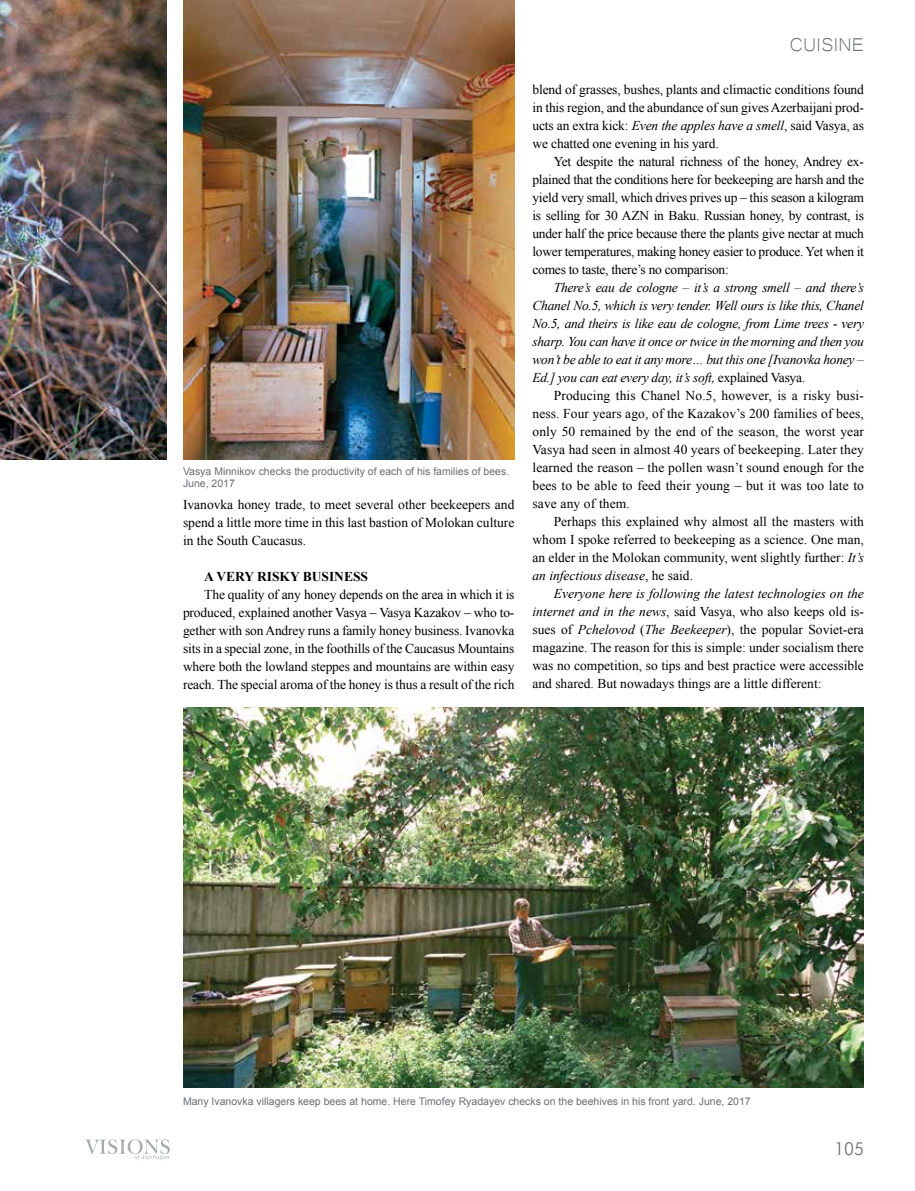
<style>
.page{position:relative;width:915px;height:1191px;background:#fff}
.page>*{position:absolute;margin:0;border:0;box-sizing:border-box;transform-origin:0 0}
.t1{font:24px "Microsoft Yi Baiti";color:#6d6e71}
.t2{font:18px "Futuris CTT";color:#6d6e71}
.t3{font:13.5px/18px "Times New Roman";color:#000;text-align:justify}
.t4{font:italic 13.5px/18px "Times New Roman";letter-spacing:-.02em;color:#000;text-align:justify}
.t5{font:700 13.5px "Times New Roman";color:#000}
.t6{font:10.5px/12.6px "Arial";color:#6d6e71}
.s1{font-style:italic}
.s2{font-style:normal}
</style>
<div class="page">
<svg style="left:85px;top:1139px;width:85px;height:21px"></svg>
<img style="left:0;top:0;width:166px;height:459px">
<img style="left:183px;top:0;width:331px;height:459px">
<img style="left:183px;top:707px;width:680px;height:380px">
<p class="t6" style="left:183px;top:464px;width:328px">Vasya Minnikov checks the productivity of each of his families of bees.<br>June, 2017</p>
<p class="t3" style="left:183px;top:495px;width:333px">Ivanovka honey trade, to meet several other beekeepers and spend a little more time in this last bastion of Molokan culture in the South Caucasus.</p>
<p class="t5" style="left:204px;top:567px;width:165px">A VERY RISKY BUSINESS</p>
<p class="t3" style="left:183px;top:585px;width:333px;text-indent:21px">The quality of any honey depends on the area in which it is produced, explained another Vasya – Vasya Kazakov – who to&shy;gether with son Andrey runs a family honey business. Ivanovka sits in a special zone, in the foothills of the Caucasus Mountains where both the lowland steppes and mountains are within easy reach. The special aroma of the honey is thus a result of the rich</p>
<h1 class="t1" style="left:789px;top:31px;width:75px">CUISINE</h1>
<p class="t3" style="left:532px;top:81px;width:333px">blend of grasses, bushes, plants and climactic conditions found in this region, and the abundance of sun gives Azerbaijani prod&shy;ucts an extra kick: <span class="s1">Even the apples have a smell</span>, said Vasya, as we chatted one evening in his yard.</p>
<p class="t3" style="left:532px;top:153px;width:333px;text-indent:21px">Yet despite the natural richness of the honey, Andrey ex&shy;plained that the conditions here for beekeeping are harsh and the yield very small, which drives prives up – this season a kilogram is selling for 30 AZN in Baku. Russian honey, by contrast, is under half the price because there the plants give nectar at much lower temperatures, making honey easier to produce. Yet when it comes to taste, there’s no comparison:</p>
<p class="t4" style="left:532px;top:278px;width:333px;text-indent:21px">There’s eau de cologne – it’s a strong smell – and there’s Chanel No.5, which is very tender. Well ours is like this, Chanel No.5, and theirs is like eau de cologne, from Lime trees - very sharp. You can have it once or twice in the morning and then you won’t be able to eat it any more… but this one [Ivanovka honey – Ed.] you can eat every day, it’s soft, <span class="s2">explained Vasya.</span></p>
<p class="t3" style="left:532px;top:387px;width:333px;text-indent:21px">Producing this Chanel No.5, however, is a risky busi&shy;ness. Four years ago, of the Kazakov’s 200 families of bees, only 50 remained by the end of the season, the worst year Vasya had seen in almost 40 years of beekeeping. Later they learned the reason – the pollen wasn’t sound enough for the bees to be able to feed their young – but it was too late to save any of them.</p>
<p class="t3" style="left:532px;top:513px;width:333px;text-indent:21px">Perhaps this explained why almost all the masters with whom I spoke referred to beekeeping as a science. One man, an elder in the Molokan community, went slightly further: <span class="s1">It’s an infectious disease</span>, he said.</p>
<p class="t3" style="left:532px;top:585px;width:333px;text-indent:21px"><span class="s1">Everyone here is following the latest technologies on the internet and in the news</span>, said Vasya, who also keeps old is&shy;sues of <span class="s1">Pchelovod</span> (<span class="s1">The Beekeeper</span>), the popular Soviet-era magazine. The reason for this is simple: under socialism there was no competition, so tips and best practice were accessible and shared. But nowadays things are a little different:</p>
<p class="t6" style="left:183px;top:1095px;width:569px">Many Ivanovka villagers keep bees at home. Here Timofey Ryadayev checks on the beehives in his front yard. June, 2017</p>
<h2 class="t2" style="left:834px;top:1139px;width:31px">105</h2>
</div>
